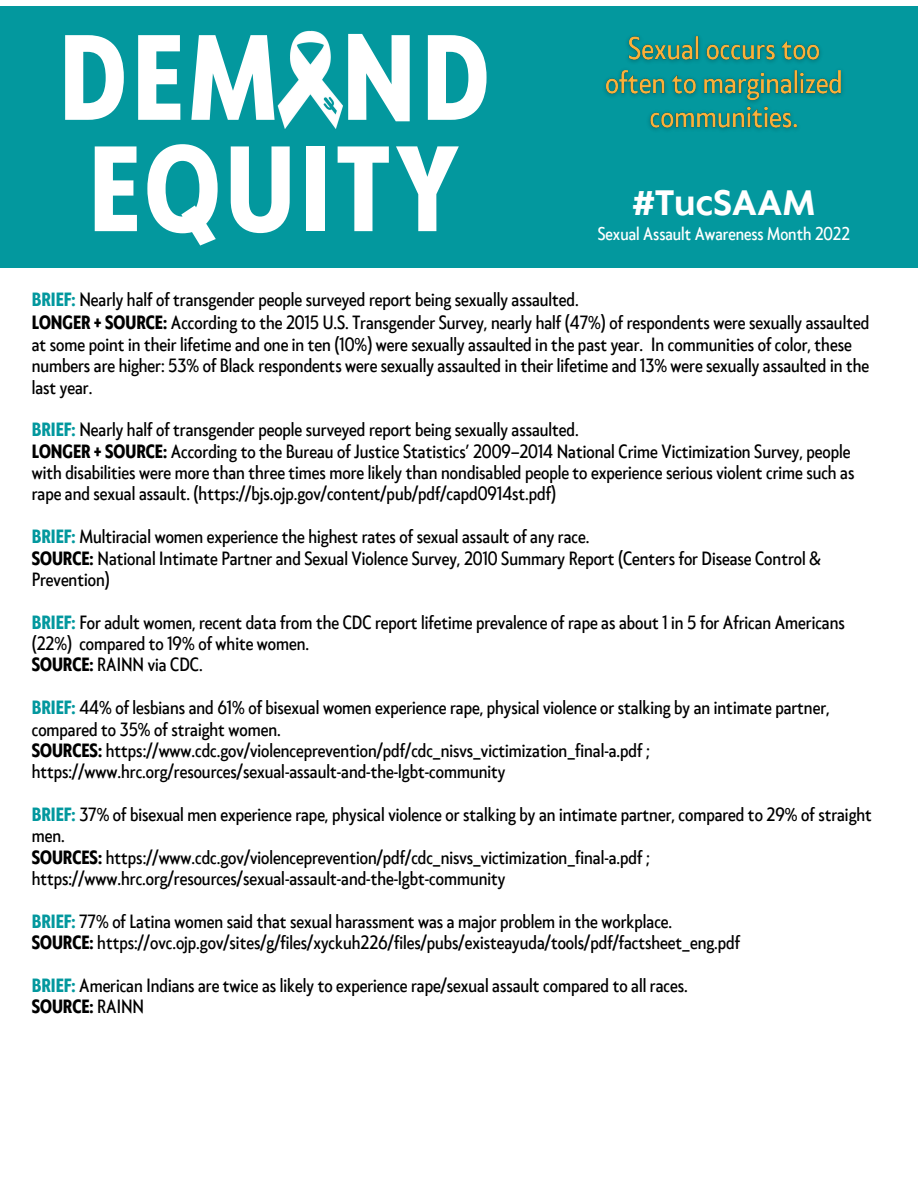
<style>
.page{position:relative;width:918px;height:1188px;background:#fff}
.page>*{position:absolute;margin:0;border:0;box-sizing:border-box;transform-origin:0 0}
.t1{font:700 113.55px/111.3px "Klein Condensed";letter-spacing:.05em;color:#fff}
.t2{font:700 33.15px "Klein Text";color:#fff}
.t3{font:18px/21.3px "Klein Condensed";color:#000}
.t4{font:17.25px "Klein Condensed";color:#fff}
.s1{font-weight:700;color:#03989e}
.s2{font-weight:700}
</style>
<div class="page">
<div style="left:0;top:6px;width:918px;height:261px;background:#03989e"></div>
<img style="left:277px;top:30px;width:66px;height:99px">
<img style="left:605px;top:36px;width:238px;height:94px">
<h1 class="t1" style="left:59px;top:31px;width:431px">DEM ND<br>EQUITY</h1>
<h2 class="t2" style="left:632px;top:186px;width:185px">#TucSAAM</h2>
<p class="t4" style="left:598px;top:225px;width:254px">Sexual Assault Awareness Month 2022</p>
<p class="t3" style="left:32px;top:289px;width:839px;line-height:23.7px"><span class="s1">BRIEF:</span> Nearly half of transgender people surveyed report being sexually assaulted.<br><span class="s2">LONGER + SOURCE:</span> According to the 2015 U.S. Transgender Survey, nearly half (47%) of respondents were sexually assaulted</p>
<p class="t3" style="left:32px;top:335px;width:839px">at some point in their lifetime and one in ten (10%) were sexually assaulted in the past year. In communities of color, these numbers are higher: 53% of Black respondents were sexually assaulted in their lifetime and 13% were sexually assaulted in the last year.</p>
<p class="t3" style="left:32px;top:420px;width:824px"><span class="s1">BRIEF:</span> Nearly half of transgender people surveyed report being sexually assaulted.<br><span class="s2">LONGER + SOURCE:</span> According to the Bureau of Justice Statistics’ 2009–2014 National Crime Victimization Survey, people with disabilities were more than three times more likely than nondisabled people to experience serious violent crime such as rape and sexual assault. (https://bjs.ojp.gov/content/pub/pdf/capd0914st.pdf)</p>
<p class="t3" style="left:32px;top:527px;width:790px"><span class="s1">BRIEF:</span> Multiracial women experience the highest rates of sexual assault of any race.<br><span class="s2">SOURCE:</span> National Intimate Partner and Sexual Violence Survey, 2010 Summary Report (Centers for Disease Control &amp;<br>Prevention)</p>
<p class="t3" style="left:32px;top:613px;width:814px"><span class="s1">BRIEF:</span> For adult women, recent data from the CDC report lifetime prevalence of rape as about 1 in 5 for African Americans (22%) compared to 19% of white women.<br><span class="s2">SOURCE:</span> RAINN via CDC.</p>
<p class="t3" style="left:32px;top:698px;width:799px"><span class="s1">BRIEF:</span> 44% of lesbians and 61% of bisexual women experience rape, physical violence or stalking by an intimate partner, compared to 35% of straight women.<br><span class="s2">SOURCES:</span> https://www.cdc.gov/violenceprevention/pdf/cdc_nisvs_victimization_final-a.pdf ; https://www.hrc.org/resources/sexual-assault-and-the-lgbt-community</p>
<p class="t3" style="left:32px;top:805px;width:842px"><span class="s1">BRIEF:</span> 37% of bisexual men experience rape, physical violence or stalking by an intimate partner, compared to 29% of straight men.<br><span class="s2">SOURCES:</span> https://www.cdc.gov/violenceprevention/pdf/cdc_nisvs_victimization_final-a.pdf ; https://www.hrc.org/resources/sexual-assault-and-the-lgbt-community</p>
<p class="t3" style="left:32px;top:912px;width:710px"><span class="s1">BRIEF:</span> 77% of Latina women said that sexual harassment was a major problem in the workplace.<br><span class="s2">SOURCE:</span> https://ovc.ojp.gov/sites/g/files/xyckuh226/files/pubs/existeayuda/tools/pdf/factsheet_eng.pdf</p>
<p class="t3" style="left:32px;top:976px;width:657px"><span class="s1">BRIEF:</span> American Indians are twice as likely to experience rape/sexual assault compared to all races.<br><span class="s2">SOURCE:</span> RAINN</p>
</div>
